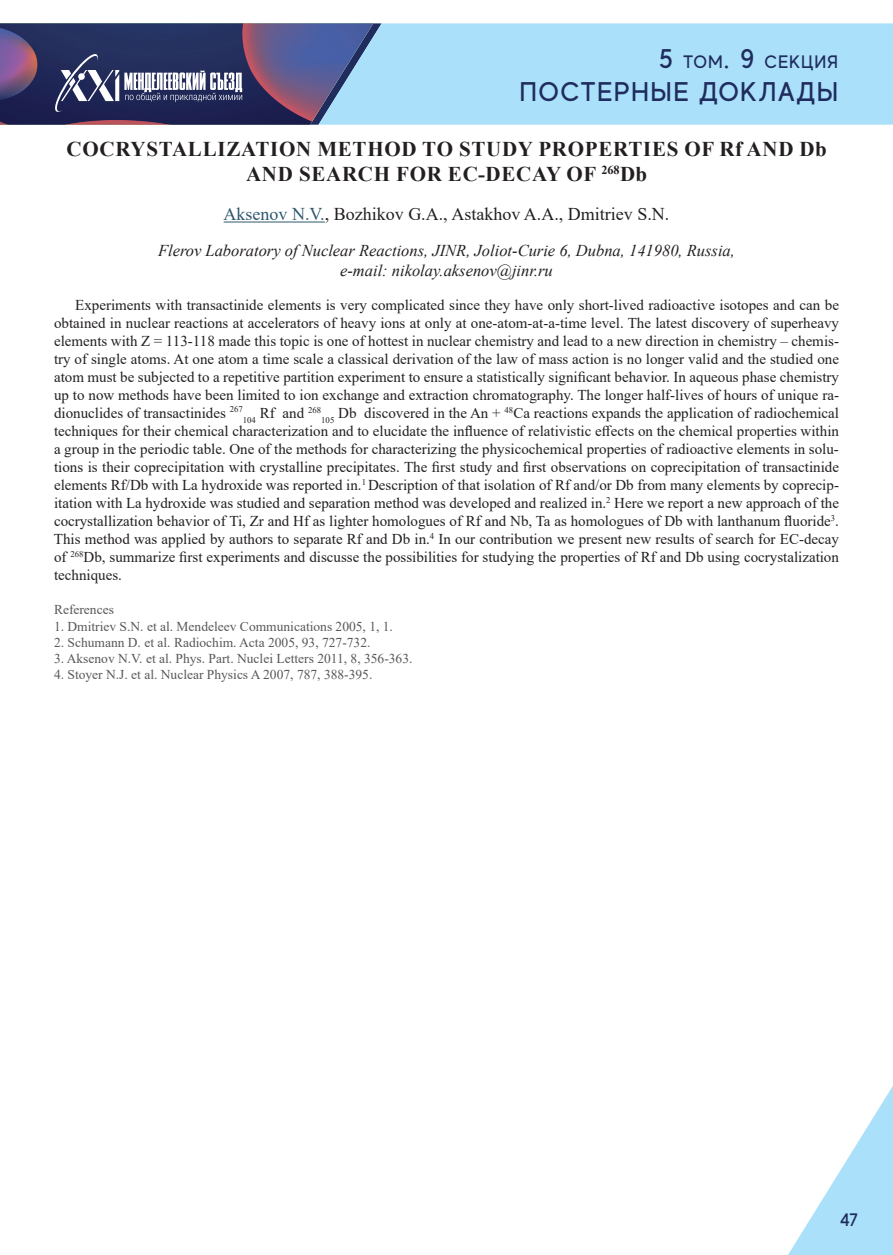
<style>
.page{position:relative;width:893px;height:1255px;background:#fff}
.page>*{position:absolute;margin:0;border:0;box-sizing:border-box;transform-origin:0 0}
.t1{font:500 27px "MADE Evolve Sans";letter-spacing:.05em;color:#1f2c5d}
.t2{font:700 21px/25.2px "Times New Roman";letter-spacing:.035em;color:#231f20;text-align:center}
.t3{font:18px "Times New Roman";color:#231f20}
.t4{font:500 18px "MADE Evolve Sans";letter-spacing:.05em;color:#1f2c5d}
.t5{font:italic 16.5px/19.8px "Times New Roman";color:#231f20;text-align:center}
.t6{font:15px/18px "Times New Roman";color:#231f20;text-align:justify}
.t7{font:13.5px "Times New Roman";color:#57585a}
.t8{font:8.7px "Times New Roman";color:#231f20}
.s1{font-size:27px}
.s2{color:#2e576f}
.s3{font-size:15px}
</style>
<div class="page">
<div style="left:382px;top:23px;width:511px;height:102px;background:#aae0f9"></div>
<svg style="left:788px;top:1086px;width:105px;height:168px"></svg>
<hr style="left:224px;top:221px;width:101px;height:1px;background:#2e576f">
<svg style="left:0;top:23px;width:382px;height:102px;background:#50547e"></svg>
<p class="t4" style="left:659px;top:51px;width:181px"><span class="s1">5</span> ТОМ<span class="s1">. 9</span> СЕКЦИЯ</p>
<h1 class="t1" style="left:520px;top:74px;width:320px">ПОСТЕРНЫЕ ДОКЛАДЫ</h1>
<h2 class="t2" style="left:67px;top:136px;width:762px">COCRYSTALLIZATION METHOD TO STUDY PROPERTIES OF Rf AND Db<br>AND SEARCH FOR EC-DECAY OF <sup>268</sup>Db</h2>
<p class="t3" style="left:224px;top:201px;width:447px"><span class="s2">Aksenov N.V.</span>, Bozhikov G.A., Astakhov A.A., Dmitriev S.N.</p>
<p class="t5" style="left:158px;top:240px;width:578px">Flerov Laboratory of Nuclear Reactions, JINR, Joliot-Curie 6, Dubna, 141980, Russia, e-mail: nikolay.aksenov@jinr.ru</p>
<p class="t6" style="left:54px;top:295px;width:786px;text-indent:21px">Experiments with transactinide elements is very complicated since they have only short-lived radioactive isotopes and can be obtained in nuclear reactions at accelerators of heavy ions at only at one-atom-at-a-time level. The latest discovery of superheavy elements with Z = 113-118 made this topic is one of hottest in nuclear chemistry and lead to a new direction in chemistry – chemis&shy;try of single atoms. At one atom a time scale a classical derivation of the law of mass action is no longer valid and the studied one atom must be subjected to a repetitive partition experiment to ensure a statistically significant behavior. In aqueous phase chemistry up to now methods have been limited to ion exchange and extraction chromatography. The longer half-lives of hours of unique ra&shy;dionuclides of transactinides <sup>267</sup></p>
<p class="t6" style="left:54px;top:403px;width:786px;text-indent:267px"><sub>105</sub> Db discovered in the An + <sup>48</sup>Ca reactions expands the application of radiochemical techniques for their chemical characterization and to elucidate the influence of relativistic effects on the chemical properties within a group in the periodic table. One of the methods for characterizing the physicochemical properties of radioactive elements in solu&shy;tions is their coprecipitation with crystalline precipitates. The first study and first observations on coprecipitation of transactinide elements Rf/Db with La hydroxide was reported in.<sup>1</sup> Description of that isolation of Rf and/or Db from many elements by coprecip&shy;itation with La hydroxide was studied and separation method was developed and realized in.<sup>2</sup> Here we report a new approach of the cocrystallization behavior of Ti, Zr and Hf as lighter homologues of Rf and Nb, Ta as homologues of Db with lanthanum fluoride<sup>3</sup>.<br>This method was applied by authors to separate Rf and Db in.<sup>4</sup> In our contribution we present new results of search for EC-decay of <sup>268</sup>Db, summarize first experiments and discusse the possibilities for studying the properties of Rf and Db using cocrystalization techniques.</p>
<p class="t7" style="left:54px;top:600px;width:61px">References</p>
<p class="t7" style="left:54px;top:616px;width:340px">1. Dmitriev S.N. et al. Mendeleev Communications 2005, 1, 1.</p>
<p class="t7" style="left:54px;top:632px;width:318px">2. Schumann D. et al. Radiochim. Acta 2005, 93, 727-732.</p>
<p class="t7" style="left:54px;top:649px;width:360px">3. Aksenov N.V. et al. Phys. Part. Nuclei Letters 2011, 8, 356-363.</p>
<p class="t7" style="left:54px;top:665px;width:320px">4. Stoyer N.J. et al. Nuclear Physics A 2007, 787, 388-395.</p>
<p class="t8" style="left:243px;top:409px;width:80px">104 <span class="s3">Rf and</span> 268</p>
<p class="t4" style="left:840px;top:1208px;width:19px">47</p>
</div>
